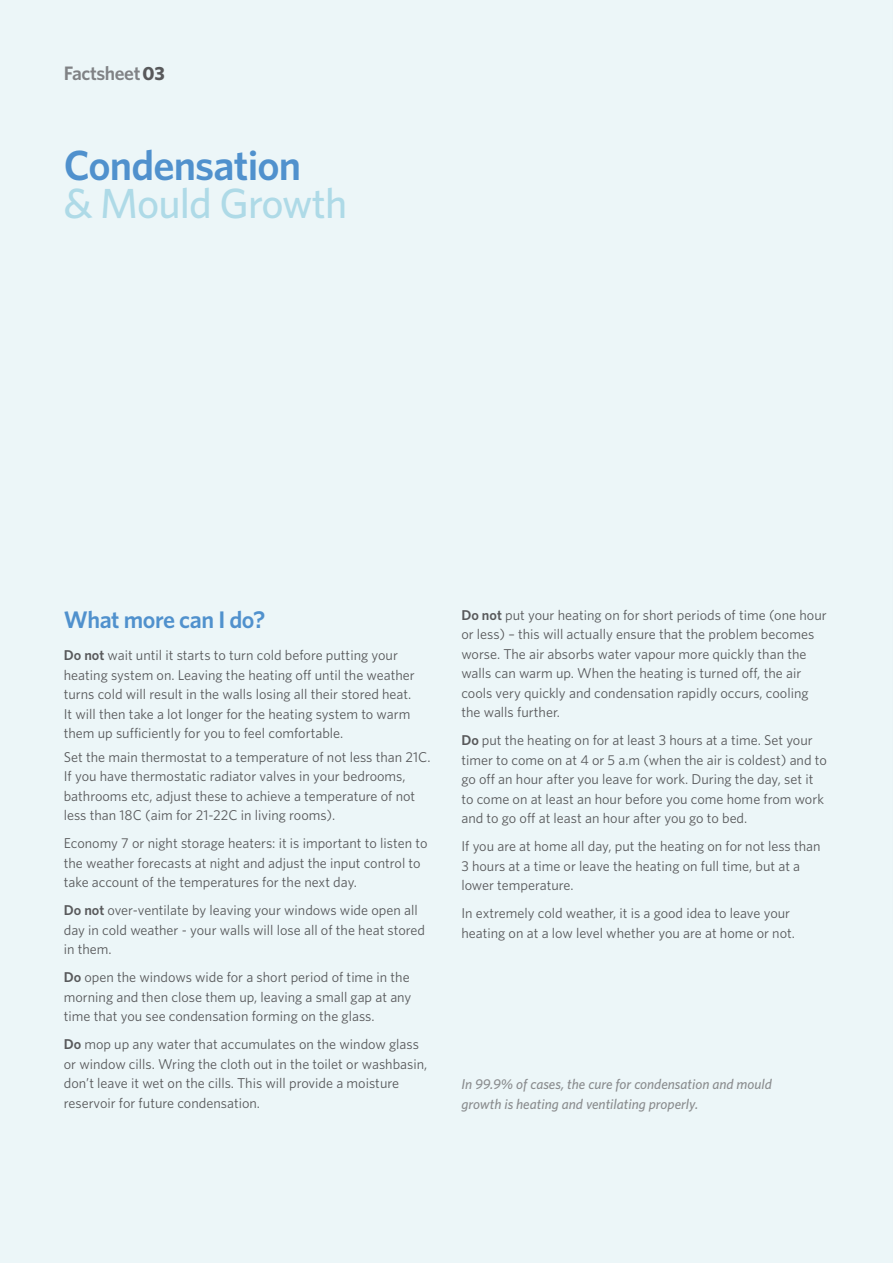
<style>
.page{position:relative;width:893px;height:1263px;background:#ecf6f8}
.page>*{position:absolute;margin:0;border:0;box-sizing:border-box;transform-origin:0 0}
.t1{font:600 42.15px "Whitney HTF";letter-spacing:-.02em;color:#5091cd}
.t2{font:500 42.15px "Whitney HTF";letter-spacing:-.02em;color:#aedae7}
.t3{font:600 24px "Whitney HTF";letter-spacing:-.02em;color:#5091cd}
.t4{font:600 19.5px "Whitney HTF";letter-spacing:-.02em;color:#808285}
.t5{font:14.25px/19.5px "Whitney HTF";color:#58595b}
.t6{font:italic 500 14.25px/19.5px "Whitney HTF";color:#8a8c8e}
.s1{font-weight:700;font-size:19.05px;color:#58595b}
.s2{font-weight:600}
</style>
<div class="page">
<h3 class="t4" style="left:64px;top:61px;width:103px">Factsheet<span class="s1">03</span></h3>
<h1 class="t1" style="left:64px;top:140px;width:239px">Condensation</h1>
<h1 class="t2" style="left:64px;top:178px;width:285px">&amp; Mould Growth</h1>
<h2 class="t3" style="left:64px;top:605px;width:203px">What more can I do?</h2>
<p class="t5" style="left:64px;top:645px;width:353px"><span class="s2">Do not</span> wait until it starts to turn cold before putting your heating system on. Leaving the heating off until the weather turns cold will result in the walls losing all their stored heat.<br>It will then take a lot longer for the heating system to warm them up sufficiently for you to feel comfortable.</p>
<p class="t5" style="left:64px;top:747px;width:368px">Set the main thermostat to a temperature of not less than 21C.<br>If you have thermostatic radiator valves in your bedrooms, bathrooms etc, adjust these to achieve a temperature of not less than 18C (aim for 21-22C in living rooms).</p>
<p class="t5" style="left:64px;top:833px;width:365px">Economy 7 or night storage heaters: it is important to listen to the weather forecasts at night and adjust the input control to take account of the temperatures for the next day.</p>
<p class="t5" style="left:64px;top:900px;width:363px"><span class="s2">Do not</span> over-ventilate by leaving your windows wide open all day in cold weather - your walls will lose all of the heat stored in them.</p>
<p class="t5" style="left:64px;top:967px;width:349px"><span class="s2">Do</span> open the windows wide for a short period of time in the morning and then close them up, leaving a small gap at any time that you see condensation forming on the glass.</p>
<p class="t5" style="left:64px;top:1034px;width:365px"><span class="s2">Do</span> mop up any water that accumulates on the window glass or window cills. Wring the cloth out in the toilet or washbasin, don’t leave it wet on the cills. This will provide a moisture reservoir for future condensation.</p>
<p class="t5" style="left:461px;top:605px;width:367px"><span class="s2">Do not</span> put your heating on for short periods of time (one hour or less) – this will actually ensure that the problem becomes worse. The air absorbs water vapour more quickly than the walls can warm up. When the heating is turned off, the air cools very quickly and condensation rapidly occurs, cooling the walls further.</p>
<p class="t5" style="left:461px;top:730px;width:367px"><span class="s2">Do</span> put the heating on for at least 3 hours at a time. Set your timer to come on at 4 or 5 a.m (when the air is coldest) and to go off an hour after you leave for work. During the day, set it to come on at least an hour before you come home from work and to go off at least an hour after you go to bed.</p>
<p class="t5" style="left:461px;top:836px;width:361px">If you are at home all day, put the heating on for not less than<br>3 hours at a time or leave the heating on full time, but at a lower temperature.</p>
<p class="t5" style="left:461px;top:903px;width:335px">In extremely cold weather, it is a good idea to leave your heating on at a low level whether you are at home or not.</p>
<p class="t6" style="left:461px;top:1074px;width:312px">In 99.9% of cases, the cure for condensation and mould growth is heating and ventilating properly.</p>
</div>
